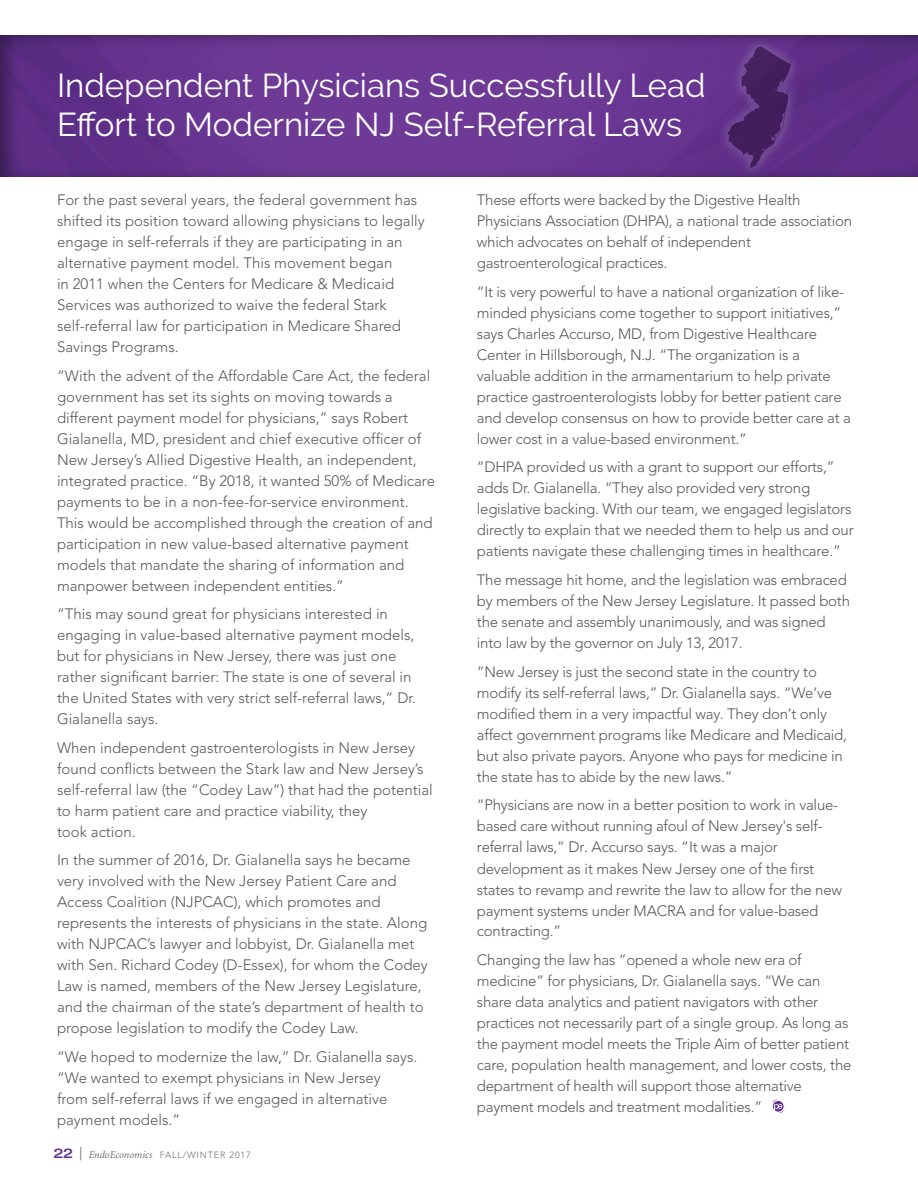
<style>
.page{position:relative;width:918px;height:1188px;background:#fff}
.page>*{position:absolute;margin:0;border:0;box-sizing:border-box;transform-origin:0 0}
.t1{font:33px/39px "Raleway";color:#fff}
.t2{font:300 15px/21px "Avenir";letter-spacing:-.015em;color:#57585a}
.t3{font:300 9px "Avenir";letter-spacing:.1em;color:#6c6d70}
.s1{font-family:"Helvetica Neue";font-weight:500;font-stretch:expanded;font-size:13.5px;color:#633492}
.s2{font-family:"Minion";font-weight:400;font-size:13.5px}
.s3{font-family:"Minion";font-weight:400;font-style:italic;font-size:10.5px}
</style>
<div class="page">
<div style="left:0;top:32px;width:918px;height:146px;background:#231f20;opacity:.4"></div>
<svg style="left:772px;top:1100px;width:13px;height:13px"></svg>
<p class="t1" style="left:57px;top:66px;width:650px">Independent Physicians Successfully Lead<br>Effort to Modernize NJ Self-Referral Laws</p>
<p class="t2" style="left:57px;top:190px;width:369px">For the past several years, the federal government has shifted its position toward allowing physicians to legally engage in self-referrals if they are participating in an alternative payment model. This movement began<br>in 2011 when the Centers for Medicare &amp; Medicaid Services was authorized to waive the federal Stark self-referral law for participation in Medicare Shared Savings Programs.</p>
<p class="t2" style="left:57px;top:365px;width:380px">“With the advent of the Affordable Care Act, the federal government has set its sights on moving towards a different payment model for physicians,” says Robert Gialanella, MD, president and chief executive officer of New Jersey’s Allied Digestive Health, an independent, integrated practice. “By 2018, it wanted 50% of Medicare payments to be in a non-fee-for-service environment.<br>This would be accomplished through the creation of and participation in new value-based alternative payment models that mandate the sharing of information and manpower between independent entities.”</p>
<p class="t2" style="left:57px;top:604px;width:360px">“This may sound great for physicians interested in engaging in value-based alternative payment models, but for physicians in New Jersey, there was just one rather significant barrier: The state is one of several in the United States with very strict self-referral laws,” Dr.<br>Gialanella says.</p>
<p class="t2" style="left:57px;top:737px;width:377px">When independent gastroenterologists in New Jersey found conflicts between the Stark law and New Jersey’s self-referral law (the “Codey Law”) that had the potential to harm patient care and practice viability, they<br>took action.</p>
<p class="t2" style="left:57px;top:850px;width:372px">In the summer of 2016, Dr. Gialanella says he became very involved with the New Jersey Patient Care and Access Coalition (NJPCAC), which promotes and represents the interests of physicians in the state. Along with NJPCAC’s lawyer and lobbyist, Dr. Gialanella met with Sen. Richard Codey (D-Essex), for whom the Codey Law is named, members of the New Jersey Legislature, and the chairman of the state’s department of health to propose legislation to modify the Codey Law.</p>
<p class="t2" style="left:57px;top:1046px;width:362px">“We hoped to modernize the law,” Dr. Gialanella says. “We wanted to exempt physicians in New Jersey<br>from self-referral laws if we engaged in alternative payment models.”</p>
<p class="t3" style="left:53px;top:1150px;width:199px"><span class="s1">22</span> <span class="s2">|</span> <span class="s3">EndoEconomics</span> FALL/WINTER 2017</p>
<p class="t2" style="left:477px;top:190px;width:377px">These efforts were backed by the Digestive Health Physicians Association (DHPA), a national trade association which advocates on behalf of independent gastroenterological practices.</p>
<p class="t2" style="left:477px;top:281px;width:376px">“It is very powerful to have a national organization of like&shy;minded physicians come together to support initiatives,” says Charles Accurso, MD, from Digestive Healthcare Center in Hillsborough, N.J. “The organization is a valuable addition in the armamentarium to help private practice gastroenterologists lobby for better patient care and develop consensus on how to provide better care at a lower cost in a value-based environment.”</p>
<p class="t2" style="left:477px;top:457px;width:378px">“DHPA provided us with a grant to support our efforts,” adds Dr. Gialanella. “They also provided very strong legislative backing. With our team, we engaged legislators directly to explain that we needed them to help us and our patients navigate these challenging times in healthcare.”</p>
<p class="t2" style="left:477px;top:569px;width:375px">The message hit home, and the legislation was embraced by members of the New Jersey Legislature. It passed both the senate and assembly unanimously, and was signed into law by the governor on July 13, 2017.</p>
<p class="t2" style="left:477px;top:661px;width:372px">“New Jersey is just the second state in the country to modify its self-referral laws,” Dr. Gialanella says. “We’ve modified them in a very impactful way. They don’t only affect government programs like Medicare and Medicaid, but also private payors. Anyone who pays for medicine in the state has to abide by the new laws.”</p>
<p class="t2" style="left:477px;top:794px;width:367px">“Physicians are now in a better position to work in value&shy;based care without running afoul of New Jersey's self&shy;referral laws,” Dr. Accurso says. “It was a major development as it makes New Jersey one of the first states to revamp and rewrite the law to allow for the new payment systems under MACRA and for value-based contracting.”</p>
<p class="t2" style="left:477px;top:949px;width:376px">Changing the law has “opened a whole new era of medicine” for physicians, Dr. Gialanella says. “We can share data analytics and patient navigators with other practices not necessarily part of a single group. As long as the payment model meets the Triple Aim of better patient care, population health management, and lower costs, the department of health will support those alternative payment models and treatment modalities.”</p>
</div>
